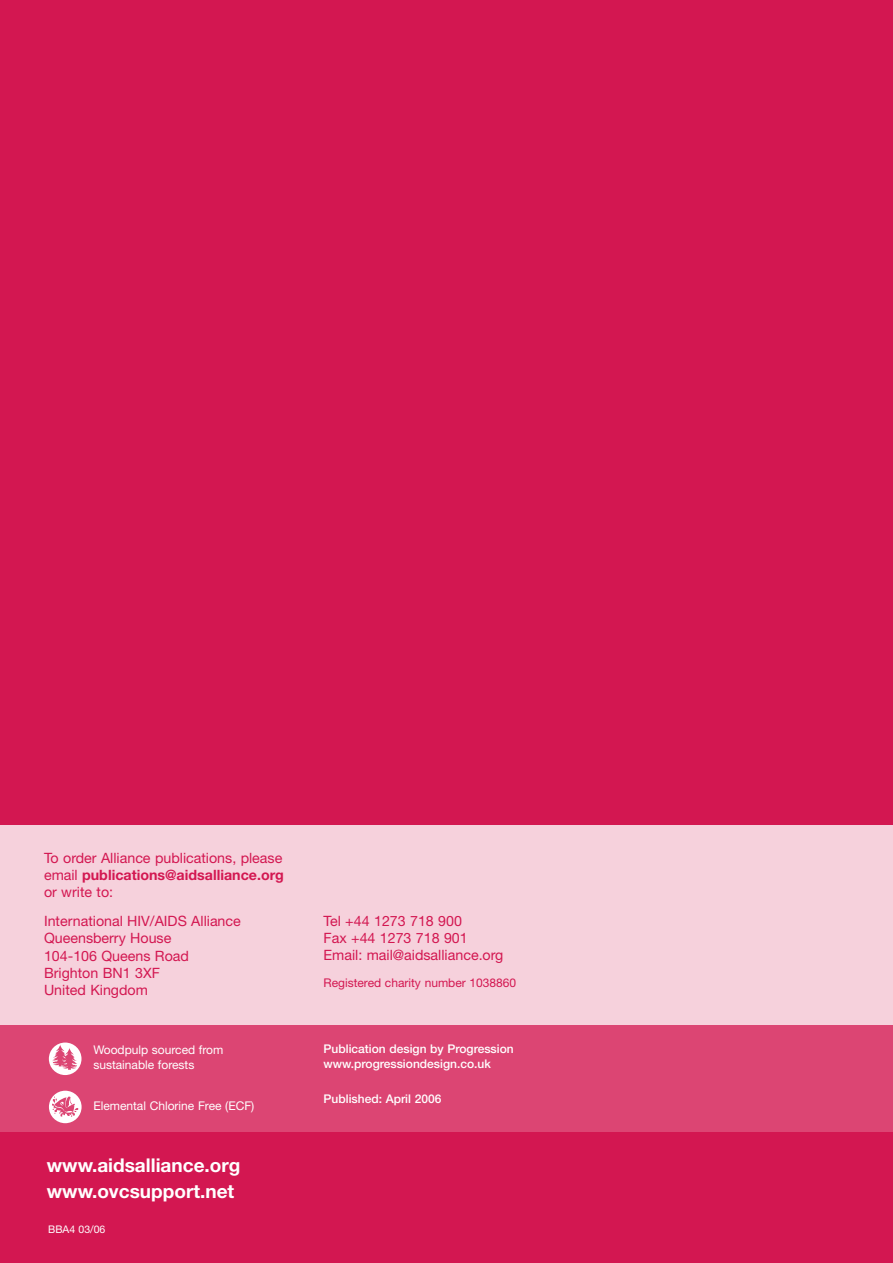
<style>
.page{position:relative;width:893px;height:1263px;background:#d31751}
.page>*{position:absolute;margin:0;border:0;box-sizing:border-box;transform-origin:0 0}
.t1{font:700 19.05px/25.8px "Helvetica Neue";color:#fff}
.t2{font:14.25px/17.2px "Helvetica Neue";color:#d31751}
.t3{font:500 12px/15px "Helvetica Neue";color:#fff}
.t4{font:12px/15px "Helvetica Neue";color:#fff}
.t5{font:12px "Helvetica Neue";color:#d31751}
.t6{font:10.5px "Helvetica Neue";color:#fff}
.s1{font-weight:700}
</style>
<div class="page">
<div style="left:0;top:825px;width:893px;height:295px;background:#f6d1dc"></div>
<div style="left:0;top:1025px;width:893px;height:106px;background:#dc4573"></div>
<svg style="left:49px;top:1042px;width:33px;height:33px"></svg>
<svg style="left:49px;top:1090px;width:33px;height:33px"></svg>
<p class="t2" style="left:44px;top:851px;width:241px;text-align:justify">To order Alliance publications, please email <span class="s1">publications@aidsalliance.org </span>or write to:</p>
<p class="t2" style="left:44px;top:914px;width:198px">International HIV/AIDS Alliance<br>Queensberry House<br>104-106 Queens Road<br>Brighton BN1 3XF<br>United Kingdom</p>
<p class="t2" style="left:324px;top:914px;width:181px">Tel +44 1273 718 900<br>Fax +44 1273 718 901<br>Email: mail@aidsalliance.org</p>
<p class="t5" style="left:324px;top:978px;width:194px">Registered charity number 1038860</p>
<p class="t4" style="left:93px;top:1043px;width:132px">Woodpulp sourced from sustainable forests</p>
<p class="t4" style="left:93px;top:1099px;width:162px">Elemental Chlorine Free (ECF)</p>
<h1 class="t1" style="left:47px;top:1154px;width:195px">www.aidsalliance.org www.ovcsupport.net</h1>
<p class="t6" style="left:48px;top:1225px;width:59px">BBA4 03/06</p>
<p class="t3" style="left:324px;top:1042px;width:192px">Publication design by Progression www.progressiondesign.co.uk</p>
<p class="t3" style="left:324px;top:1092px;width:119px">Published: April 2006</p>
</div>
